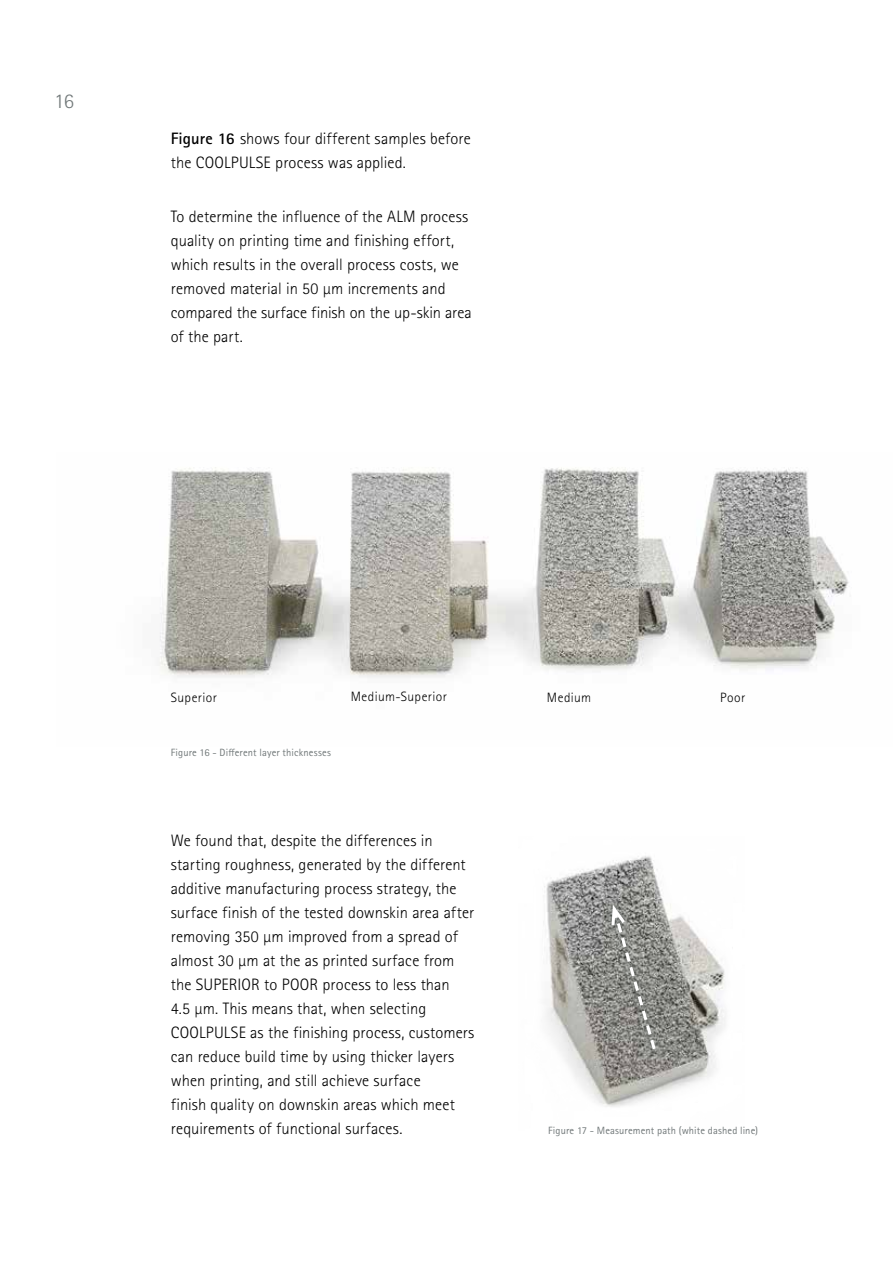
<style>
.page{position:relative;width:893px;height:1263px;background:#fff}
.page>*{position:absolute;margin:0;border:0;box-sizing:border-box;transform-origin:0 0}
.t1{font:300 21px "Rotis Sans Serif";color:#717879}
.t2{font:300 16.5px/24px "Rotis Sans Serif";letter-spacing:.005em;color:#000}
.t3{font:300 13.5px "Rotis Sans Serif";letter-spacing:.03em;color:#000}
.t4{font:10.5px "Rotis Sans Serif Pro";letter-spacing:.015em;color:#717879}
.s1{font-weight:700}
</style>
<div class="page">
<img style="left:543px;top:856px;width:183px;height:251px">
<svg style="left:596px;top:893px;width:76px;height:169px;background:#90908c"></svg>
<img style="left:158px;top:467px;width:691px;height:211px">
<p class="t1" style="left:54px;top:89px;width:21px">16</p>
<p class="t2" style="left:171px;top:127px;width:302px"><span class="s1">Figure 16</span> shows four different samples before the COOLPULSE process was applied.</p>
<p class="t2" style="left:171px;top:205px;width:302px">To determine the influence of the ALM process quality on printing time and finishing effort, which results in the overall process costs, we removed material in 50 µm increments and compared the surface finish on the up-skin area of the part.</p>
<p class="t3" style="left:171px;top:690px;width:48px">Superior</p>
<p class="t3" style="left:351px;top:689px;width:98px">Medium-Superior</p>
<p class="t3" style="left:547px;top:690px;width:46px">Medium</p>
<p class="t3" style="left:720px;top:690px;width:27px">Poor</p>
<p class="t4" style="left:171px;top:746px;width:162px">Figure 16 - Different layer thicknesses</p>
<p class="t2" style="left:171px;top:828px;width:305px">We found that, despite the differences in starting roughness, generated by the different additive manufacturing process strategy, the surface finish of the tested downskin area after removing 350 µm improved from a spread of almost 30 µm at the as printed surface from the SUPERIOR to POOR process to less than<br>4.5 µm. This means that, when selecting COOLPULSE as the finishing process, customers can reduce build time by using thicker layers when printing, and still achieve surface<br>finish quality on downskin areas which meet requirements of functional surfaces.</p>
<p class="t4" style="left:548px;top:1124px;width:212px">Figure 17 - Measurement path (white dashed line)</p>
</div>
